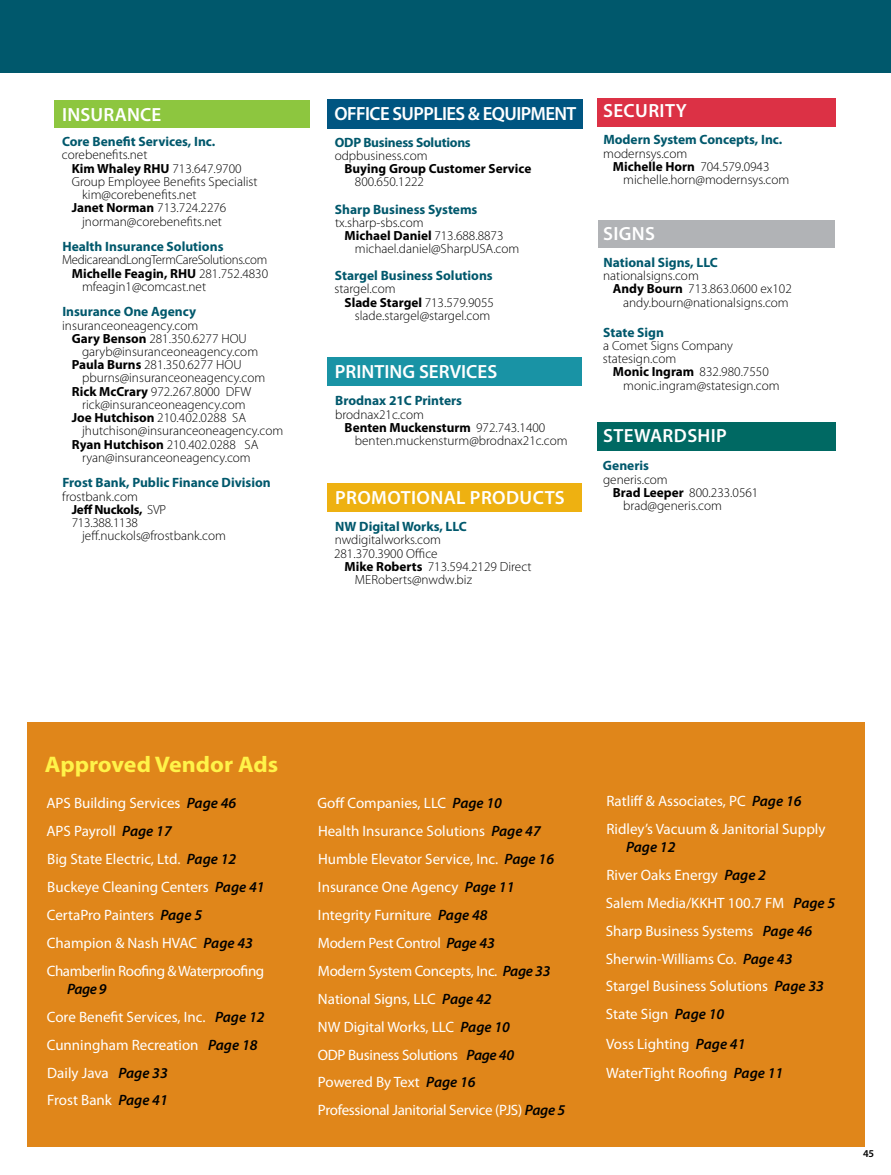
<style>
.page{position:relative;width:891px;height:1175px;background:#fff}
.page>*{position:absolute;margin:0;border:0;box-sizing:border-box;transform-origin:0 0}
.t1{font:700 60px/72px "DIN Condensed";letter-spacing:-.01em;color:#fff;text-align:center}
.t2{font:700 22.65px "Myriad Pro";color:#fff349;scale:1.06 1}
.t3{font:600 19.05px "Myriad Pro";letter-spacing:.01em;color:#fff}
.t4{font:600 19.05px "Myriad Pro";letter-spacing:-.03em;color:#fff}
.t5{font:15px/27.9px "Myriad Pro";color:#fff}
.t6{font:700 13.5px "Myriad Pro";color:#00586c}
.t7{font:700 13.5px "Myriad Pro";letter-spacing:-.02em;color:#00586c}
.t8{font:300 13.2px/13.2px "Myriad Pro";color:#000}
.t9{font:700 13.2px "Myriad Pro";color:#000}
.t10{font:300 13.2px "Myriad Pro";letter-spacing:-.02em;color:#000}
.t11{font:600 10.5px "Myriad Pro";color:#000}
.s1{font-weight:300}
.s2{font-weight:700}
.s3{font-weight:600;font-style:italic;color:#000}
</style>
<div class="page">
<div style="left:0;top:0;width:891px;height:73px;background:#00586c"></div>
<div style="left:27px;top:722px;width:838px;height:425px;background:#e0861a"></div>
<div style="left:597px;top:98px;width:239px;height:28px;background:#dc3145"></div>
<div style="left:54px;top:100px;width:256px;height:27px;background:#8dc63f"></div>
<div style="left:327px;top:358px;width:255px;height:28px;background:#1993a5"></div>
<div style="left:327px;top:483px;width:255px;height:29px;background:#eeb111"></div>
<div style="left:327px;top:99px;width:256px;height:29px;background:#005581"></div>
<div style="left:599px;top:221px;width:236px;height:27px;background:#b1b3b6"></div>
<div style="left:597px;top:423px;width:239px;height:28px;background:#006963"></div>
<h3 class="t3" style="left:62px;top:104px;width:101px">INSURANCE</h3>
<p class="t6" style="left:62px;top:134px;width:155px">Core Benefit Services, Inc.</p>
<p class="t8" style="left:62px;top:149px;width:87px">corebenefits.net</p>
<p class="t9" style="left:72px;top:161px;width:171px">Kim Whaley RHU <span class="s1">713.647.9700</span></p>
<p class="t8" style="left:72px;top:175px;width:187px">Group Employee Benefits Specialist</p>
<p class="t8" style="left:82px;top:188px;width:116px">kim@corebenefits.net</p>
<p class="t8" style="left:72px;top:201px;width:156px"><span class="s2">Janet Norman</span> 713.724.2276</p>
<p class="t8" style="left:82px;top:215px;width:141px">jnorman@corebenefits.net</p>
<p class="t6" style="left:62px;top:239px;width:163px">Health Insurance Solutions</p>
<p class="t10" style="left:62px;top:253px;width:207px">MedicareandLongTermCareSolutions.com</p>
<p class="t9" style="left:72px;top:266px;width:198px">Michelle Feagin, RHU <span class="s1">281.752.4830</span></p>
<p class="t8" style="left:82px;top:280px;width:126px">mfeagin1@comcast.net</p>
<p class="t6" style="left:62px;top:304px;width:135px">Insurance One Agency</p>
<p class="t8" style="left:62px;top:319px;width:138px">insuranceoneagency.com</p>
<p class="t8" style="left:72px;top:332px;width:177px"><span class="s2">Gary Benson</span> 281.350.6277 HOU</p>
<p class="t8" style="left:82px;top:345px;width:178px">garyb@insuranceoneagency.com</p>
<p class="t8" style="left:72px;top:358px;width:171px"><span class="s2">Paula Burns</span> 281.350.6277 HOU</p>
<p class="t8" style="left:82px;top:372px;width:185px">pburns@insuranceoneagency.com</p>
<p class="t8" style="left:72px;top:385px;width:181px"><span class="s2">Rick McCrary</span> 972.267.8000 DFW</p>
<p class="t8" style="left:82px;top:398px;width:165px">rick@insuranceoneagency.com</p>
<p class="t8" style="left:72px;top:411px;width:176px"><span class="s2">Joe Hutchison</span> 210.402.0288 SA</p>
<p class="t8" style="left:82px;top:424px;width:203px">jhutchison@insuranceoneagency.com</p>
<p class="t8" style="left:72px;top:438px;width:188px"><span class="s2">Ryan Hutchison</span> 210.402.0288 SA</p>
<p class="t8" style="left:82px;top:451px;width:170px">ryan@insuranceoneagency.com</p>
<p class="t6" style="left:62px;top:475px;width:210px">Frost Bank, Public Finance Division</p>
<p class="t8" style="left:72px;top:490px;width:96px;text-indent:-10px">frostbank.com<br><span class="s2">Jeff Nuckols,</span> SVP<br>713.388.1138</p>
<p class="t8" style="left:82px;top:529px;width:145px">jeff.nuckols@frostbank.com</p>
<h3 class="t4" style="left:335px;top:103px;width:243px">OFFICE SUPPLIES &amp; EQUIPMENT</h3>
<p class="t7" style="left:335px;top:135px;width:138px">ODP Business Solutions</p>
<p class="t8" style="left:335px;top:149px;width:94px">odpbusiness.com</p>
<p class="t9" style="left:345px;top:161px;width:188px">Buying Group Customer Service</p>
<p class="t8" style="left:355px;top:176px;width:71px">800.650.1222</p>
<p class="t6" style="left:335px;top:201px;width:144px">Sharp Business Systems</p>
<p class="t8" style="left:335px;top:216px;width:90px">tx.sharp-sbs.com</p>
<p class="t9" style="left:345px;top:228px;width:160px">Michael Daniel <span class="s1">713.688.8873</span></p>
<p class="t8" style="left:355px;top:242px;width:166px">michael.daniel@SharpUSA.com</p>
<p class="t6" style="left:335px;top:268px;width:159px">Stargel Business Solutions</p>
<p class="t8" style="left:334px;top:283px;width:63px">stargel.com</p>
<p class="t9" style="left:345px;top:295px;width:151px">Slade Stargel <span class="s1">713.579.9055</span></p>
<p class="t8" style="left:355px;top:309px;width:137px">slade.stargel@stargel.com</p>
<h3 class="t3" style="left:335px;top:361px;width:164px">PRINTING SERVICES</h3>
<p class="t6" style="left:335px;top:393px;width:128px">Brodnax 21C Printers</p>
<p class="t8" style="left:335px;top:408px;width:90px">brodnax21c.com</p>
<p class="t9" style="left:345px;top:420px;width:202px">Benten Muckensturm <span class="s1">972.743.1400</span></p>
<p class="t8" style="left:355px;top:434px;width:214px">benten.muckensturm@brodnax21c.com</p>
<h3 class="t3" style="left:335px;top:487px;width:231px">PROMOTIONAL PRODUCTS</h3>
<p class="t6" style="left:335px;top:519px;width:133px">NW Digital Works, LLC</p>
<p class="t8" style="left:335px;top:533px;width:108px">nwdigitalworks.com</p>
<p class="t8" style="left:334px;top:547px;width:105px">281.370.3900 Office</p>
<p class="t8" style="left:345px;top:560px;width:188px"><span class="s2">Mike Roberts</span> 713.594.2129 Direct</p>
<p class="t8" style="left:355px;top:573px;width:119px">MERoberts@nwdw.biz</p>
<h3 class="t3" style="left:603px;top:100px;width:85px">SECURITY</h3>
<p class="t6" style="left:603px;top:132px;width:181px">Modern System Concepts, Inc.</p>
<p class="t8" style="left:603px;top:147px;width:86px">modernsys.com</p>
<p class="t9" style="left:613px;top:159px;width:158px">Michelle Horn <span class="s1">704.579.0943</span></p>
<p class="t8" style="left:623px;top:173px;width:168px">michelle.horn@modernsys.com</p>
<h3 class="t3" style="left:603px;top:223px;width:54px">SIGNS</h3>
<p class="t6" style="left:604px;top:255px;width:116px">National Signs, LLC</p>
<p class="t8" style="left:603px;top:269px;width:97px">nationalsigns.com</p>
<p class="t8" style="left:613px;top:283px;width:180px"><span class="s2">Andy Bourn</span> 713.863.0600 ex102</p>
<p class="t8" style="left:623px;top:296px;width:167px">andy.bourn@nationalsigns.com</p>
<p class="t6" style="left:603px;top:324px;width:62px">State Sign</p>
<p class="t8" style="left:603px;top:339px;width:132px">a Comet Signs Company statesign.com</p>
<p class="t8" style="left:623px;top:366px;width:158px;text-indent:-10px"><span class="s2">Monic Ingram</span> 832.980.7550 monic.ingram@statesign.com</p>
<h3 class="t3" style="left:603px;top:425px;width:125px">STEWARDSHIP</h3>
<p class="t6" style="left:603px;top:458px;width:48px">Generis</p>
<p class="t8" style="left:603px;top:473px;width:66px">generis.com</p>
<p class="t8" style="left:613px;top:486px;width:147px"><span class="s2">Brad Leeper</span> 800.233.0561</p>
<p class="t8" style="left:623px;top:499px;width:100px">brad@generis.com</p>
<h2 class="t2" style="left:45px;top:752px;width:222px">Approved Vendor Ads</h2>
<p class="t5" style="left:318px;top:789px;width:249px">Goff Companies, LLC <span class="s3">Page 10<br></span>Health Insurance Solutions <span class="s3">Page 47<br></span>Humble Elevator Service, Inc. <span class="s3">Page 16<br></span>Insurance One Agency <span class="s3">Page 11<br></span>Integrity Furniture <span class="s3">Page 48<br></span>Modern Pest Control <span class="s3">Page 43<br></span>Modern System Concepts, Inc. <span class="s3">Page 33<br></span>National Signs, LLC <span class="s3">Page 42<br></span>NW Digital Works, LLC <span class="s3">Page 10<br></span>ODP Business Solutions <span class="s3">Page 40<br></span>Powered By Text <span class="s3">Page 16<br></span>Professional Janitorial Service (PJS) <span class="s3">Page 5</span></p>
<p class="t5" style="left:606px;top:787px;width:221px">Ratliff &amp; Associates, PC <span class="s3">Page 16<br></span>Ridley’s Vacuum &amp; Janitorial Supply</p>
<p class="t5" style="left:46px;top:789px;width:220px">APS Building Services <span class="s3">Page 46<br></span>APS Payroll <span class="s3">Page 17<br></span>Big State Electric, Ltd. <span class="s3">Page 12<br></span>Buckeye Cleaning Centers <span class="s3">Page 41<br></span>CertaPro Painters <span class="s3">Page 5<br></span>Champion &amp; Nash HVAC <span class="s3">Page 43<br></span>Chamberlin Roofing &amp; Waterproofing</p>
<p class="t5" style="left:47px;top:975px;width:219px;text-indent:20px"><span class="s3">Page 9<br></span>Core Benefit Services, Inc. <span class="s3">Page 12<br></span>Cunningham Recreation <span class="s3">Page 18<br></span>Daily Java <span class="s3">Page 33<br></span>Frost Bank <span class="s3">Page 41</span></p>
<p class="t5" style="left:606px;top:833px;width:231px;text-indent:20px"><span class="s3">Page 12<br></span>River Oaks Energy <span class="s3">Page 2<br></span>Salem Media/KKHT 100.7 FM <span class="s3">Page 5<br></span>Sharp Business Systems <span class="s3">Page 46<br></span>Sherwin-Williams Co. <span class="s3">Page 43<br></span>Stargel Business Solutions <span class="s3">Page 33<br></span>State Sign <span class="s3">Page 10</span></p>
<p class="t5" style="left:606px;top:1029px;width:179px;line-height:29.4px">Voss Lighting <span class="s3">Page 41<br></span>WaterTight Roofing <span class="s3">Page 11</span></p>
<h1 class="t1" style="left:212px;top:926px;width:347px">It’s the Little Things<br>That Count: Fraud<br>Prevention Tips</h1>
<p class="t11" style="left:863px;top:1147px;width:13px">45</p>
</div>
